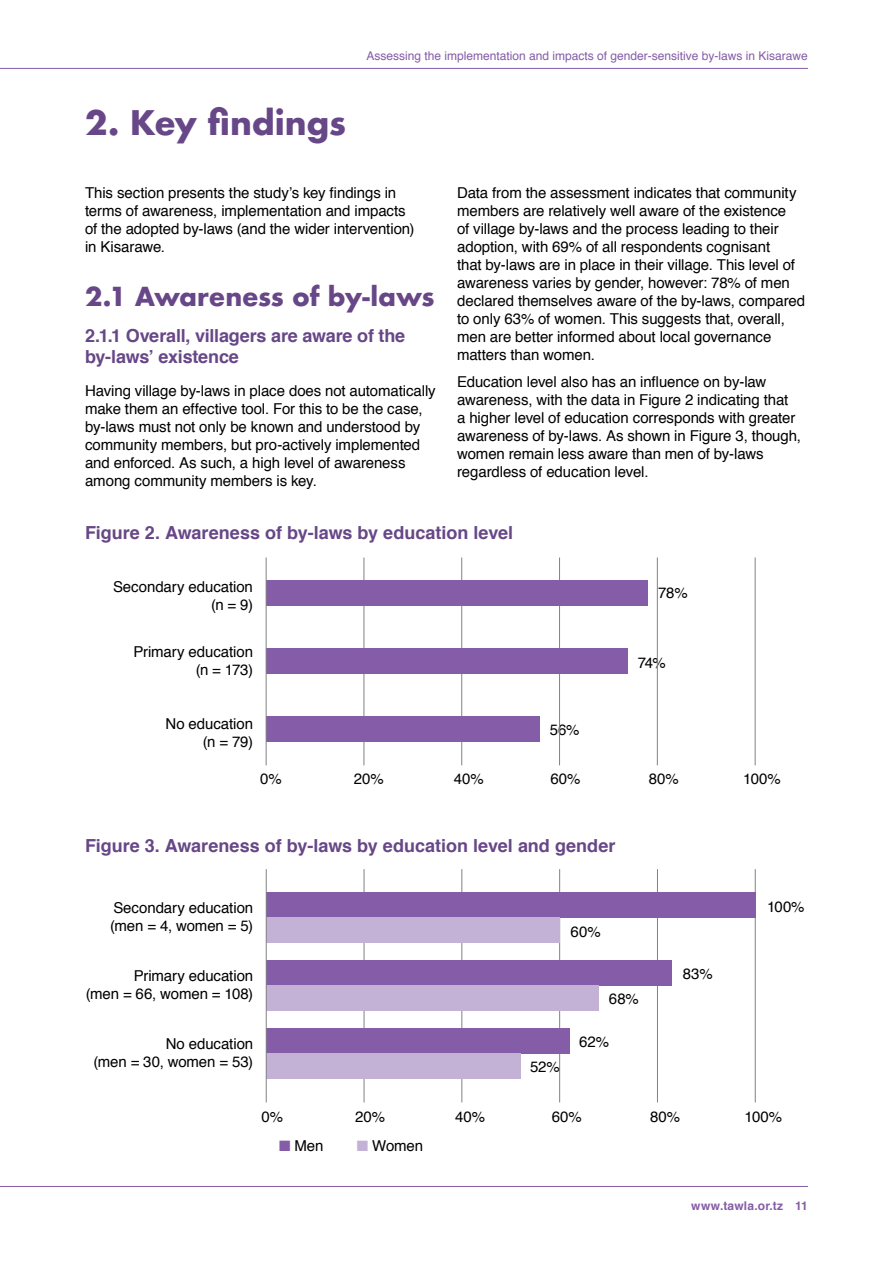
<style>
.page{position:relative;width:893px;height:1263px;background:#fff}
.page>*{position:absolute;margin:0;border:0;box-sizing:border-box;transform-origin:0 0}
.t1{font:700 33px "Futura";letter-spacing:-.01em;color:#674787}
.t2{font:700 25.5px "Futura";letter-spacing:-.005em;color:#674787}
.t3{font:700 18px/21px "Helvetica";letter-spacing:-.005em;color:#674787}
.t4{font:15px/18px "Helvetica";letter-spacing:-.005em;color:#000}
.t5{font:12px "Helvetica";color:#845ca7}
.t6{font:700 12px "Helvetica";letter-spacing:.02em;color:#845ca7}
.s1{color:#845ca7}
.s2{color:#c3b1d6}
</style>
<div class="page">
<hr style="left:0;top:1186px;width:808px;height:1px;background:#845ca7">
<hr style="left:0;top:68px;width:808px;height:1px;background:#845ca7">
<hr style="left:364px;top:557px;width:1px;height:208px;background:#808285">
<hr style="left:461px;top:557px;width:1px;height:208px;background:#808285">
<hr style="left:559px;top:557px;width:1px;height:208px;background:#808285">
<hr style="left:657px;top:557px;width:1px;height:208px;background:#808285">
<hr style="left:755px;top:557px;width:1px;height:208px;background:#808285">
<div style="left:266px;top:580px;width:382px;height:26px;background:#845ca7"></div>
<div style="left:266px;top:648px;width:362px;height:26px;background:#845ca7"></div>
<div style="left:266px;top:716px;width:274px;height:26px;background:#845ca7"></div>
<hr style="left:266px;top:557px;width:1px;height:208px;background:#808285">
<hr style="left:364px;top:869px;width:1px;height:233px;background:#808285">
<hr style="left:461px;top:869px;width:1px;height:233px;background:#808285">
<hr style="left:559px;top:869px;width:1px;height:233px;background:#808285">
<hr style="left:657px;top:869px;width:1px;height:233px;background:#808285">
<hr style="left:755px;top:869px;width:1px;height:233px;background:#808285">
<div style="left:266px;top:892px;width:489px;height:25px;background:#845ca7"></div>
<div style="left:266px;top:960px;width:406px;height:26px;background:#845ca7"></div>
<div style="left:266px;top:1028px;width:303px;height:26px;background:#845ca7"></div>
<div style="left:266px;top:917px;width:294px;height:26px;background:#c3b1d6"></div>
<div style="left:266px;top:986px;width:333px;height:25px;background:#c3b1d6"></div>
<div style="left:266px;top:1054px;width:254px;height:25px;background:#c3b1d6"></div>
<hr style="left:266px;top:869px;width:1px;height:233px;background:#808285">
<h1 class="t1" style="left:85px;top:99px;width:262px">2. Key findings</h1>
<p class="t5" style="left:366px;top:46px;width:443px">Assessing the implementation and impacts of gender-sensitive by-laws in Kisarawe</p>
<p class="t4" style="left:85px;top:184px;width:331px">This section presents the study’s key findings in terms of awareness, implementation and impacts of the adopted by-laws (and the wider intervention) in Kisarawe.</p>
<h2 class="t2" style="left:85px;top:278px;width:351px">2.1 Awareness of by-laws</h2>
<p class="t3" style="left:85px;top:325px;width:322px">2.1.1 Overall, villagers are aware of the by-laws’ existence</p>
<p class="t4" style="left:85px;top:382px;width:352px">Having village by-laws in place does not automatically make them an effective tool. For this to be the case, by-laws must not only be known and understood by community members, but pro-actively implemented and enforced. As such, a high level of awareness among community members is key.</p>
<p class="t4" style="left:457px;top:184px;width:350px">Data from the assessment indicates that community members are relatively well aware of the existence<br>of village by-laws and the process leading to their adoption, with 69% of all respondents cognisant<br>that by-laws are in place in their village. This level of awareness varies by gender, however: 78% of men declared themselves aware of the by-laws, compared to only 63% of women. This suggests that, overall, men are better informed about local governance matters than women.</p>
<p class="t4" style="left:457px;top:373px;width:345px">Education level also has an influence on by-law awareness, with the data in Figure 2 indicating that<br>a higher level of education corresponds with greater awareness of by-laws. As shown in Figure 3, though, women remain less aware than men of by-laws regardless of education level.</p>
<p class="t3" style="left:85px;top:522px;width:430px">Figure 2. Awareness of by-laws by education level</p>
<p class="t4" style="left:113px;top:578px;width:141px;text-align:right">Secondary education (n = 9)</p>
<p class="t4" style="left:133px;top:644px;width:121px;text-align:right">Primary education (n = 173)</p>
<p class="t4" style="left:166px;top:715px;width:89px;text-align:right">No education (n = 79)</p>
<p class="t4" style="left:550px;top:721px;width:31px">56%</p>
<p class="t4" style="left:658px;top:584px;width:31px">78%</p>
<p class="t4" style="left:638px;top:654px;width:29px">74%</p>
<p class="t4" style="left:260px;top:770px;width:23px">0%</p>
<p class="t4" style="left:354px;top:770px;width:31px">20%</p>
<p class="t4" style="left:454px;top:770px;width:32px">40%</p>
<p class="t4" style="left:550px;top:770px;width:32px">60%</p>
<p class="t4" style="left:649px;top:770px;width:31px">80%</p>
<p class="t4" style="left:743px;top:770px;width:39px">100%</p>
<p class="t3" style="left:85px;top:836px;width:532px">Figure 3. Awareness of by-laws by education level and gender</p>
<p class="t4" style="left:110px;top:899px;width:145px">Secondary education (men = 4, women = 5)</p>
<p class="t4" style="left:86px;top:967px;width:169px;text-align:right">Primary education<br>(men = 66, women = 108)</p>
<p class="t4" style="left:94px;top:1035px;width:161px;text-align:right">No education<br>(men = 30, women = 53)</p>
<p class="t4" style="left:571px;top:923px;width:32px">60%</p>
<p class="t4" style="left:530px;top:1058px;width:31px">52%</p>
<p class="t4" style="left:609px;top:990px;width:31px">68%</p>
<p class="t4" style="left:579px;top:1033px;width:31px">62%</p>
<p class="t4" style="left:683px;top:965px;width:31px">83%</p>
<p class="t4" style="left:767px;top:898px;width:39px">100%</p>
<p class="t4" style="left:261px;top:1108px;width:23px">0%</p>
<p class="t4" style="left:355px;top:1108px;width:31px">20%</p>
<p class="t4" style="left:455px;top:1108px;width:32px">40%</p>
<p class="t4" style="left:552px;top:1108px;width:32px">60%</p>
<p class="t4" style="left:650px;top:1108px;width:31px">80%</p>
<p class="t4" style="left:745px;top:1108px;width:39px">100%</p>
<p class="t4" style="left:279px;top:1137px;width:46px"><span class="s1">■</span> Men</p>
<p class="t4" style="left:357px;top:1137px;width:68px"><span class="s2">■</span> Women</p>
<p class="t6" style="left:691px;top:1196px;width:118px">www.tawla.or.tz 11</p>
</div>
